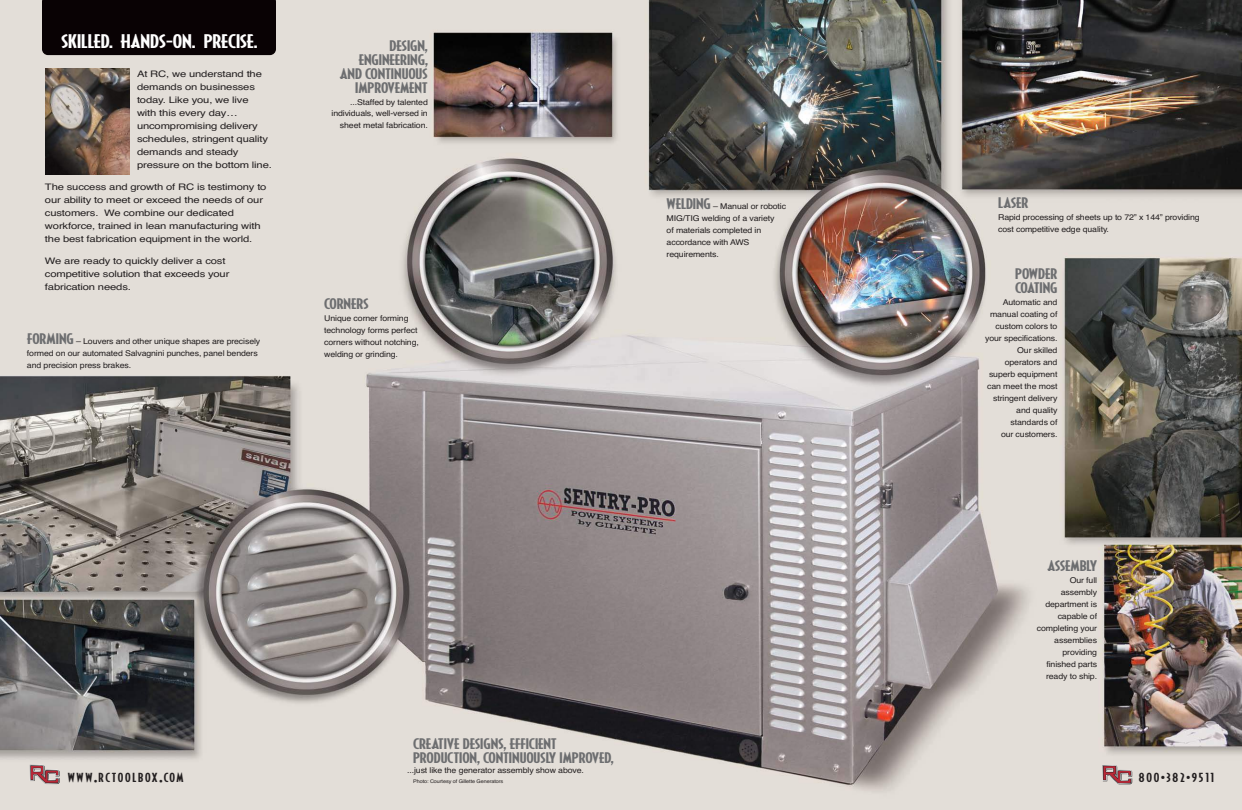
<style>
.page{position:relative;width:1242px;height:810px;background:#fff}
.page>*{position:absolute;margin:0;border:0;box-sizing:border-box;transform-origin:0 0}
.t1{font:18px "Decotura ICG";letter-spacing:-.01em;color:#fff;scale:1.35 1}
.t2{font:14px/14px "Decotura ICG";letter-spacing:-.01em;color:#6d6e70;scale:1.35 1}
.t3{font:12px "Decotura ICG";letter-spacing:.125em;color:#231f20;scale:1.2 1}
.t4{font:9px/13px "Helvetica";letter-spacing:-.015em;color:#231f20;scale:1.25 1}
.t5{font:8px/12px "Helvetica";letter-spacing:-.015em;color:#231f20;scale:1.1 1}
.t6{font:5px "Helvetica";letter-spacing:-.015em;color:#231f20;scale:1.1 1}
.s1{font-family:"Decotura ICG";font-size:14px;color:#6d6e70}
</style>
<div class="page">
<img style="left:0;top:0;width:1242px;height:810px">
<svg style="left:30px;top:765px;width:30px;height:19px"></svg>
<img style="left:45px;top:68px;width:84px;height:106px">
<div style="left:42px;top:0;width:234px;height:55px;background:#090204"></div>
<svg style="left:1102px;top:765px;width:30px;height:19px"></svg>
<h1 class="t1" style="left:61px;top:32px;width:147px">SKILLED. HANDS-ON. PRECISE.</h1>
<p class="t4" style="left:137px;top:68px;width:109px">At RC, we understand the demands on businesses today. Like you, we live<br>with this every day… uncompromising delivery schedules, stringent quality demands and steady pressure on the bottom line.</p>
<p class="t4" style="left:45px;top:181px;width:179px">The success and growth of RC is testimony to our ability to meet or exceed the needs of our customers. We combine our dedicated workforce, trained in lean manufacturing with the best fabrication equipment in the world.</p>
<p class="t4" style="left:45px;top:255px;width:149px">We are ready to quickly deliver a cost competitive solution that exceeds your fabrication needs.</p>
<p class="t5" style="left:27px;top:336px;width:214px"><span class="s1">FORMING</span> – Louvers and other unique shapes are precisely formed on our automated Salvagnini punches, panel benders and precision press brakes.</p>
<h2 class="t2" style="left:340px;top:40px;width:67px;text-align:right">DESIGN,<br>ENGINEERING,<br>AND CONTINUOUS<br>IMPROVEMENT</h2>
<p class="t5" style="left:332px;top:97px;width:89px;line-height:11.5px;text-align:right">...Staffed by talented individuals, well-versed in sheet metal fabrication.</p>
<h2 class="t2" style="left:324px;top:297px;width:34px">CORNERS</h2>
<p class="t5" style="left:324px;top:313px;width:88px">Unique corner forming technology forms perfect corners without notching, welding or grinding.</p>
<p class="t5" style="left:667px;top:201px;width:110px"><span class="s1">WELDING</span> – Manual or robotic<br>MIG/TIG welding of a variety<br>of materials completed in accordance with AWS requirements.</p>
<h2 class="t2" style="left:998px;top:196px;width:24px">LASER</h2>
<p class="t5" style="left:998px;top:212px;width:185px">Rapid processing of sheets up to 72” x 144” providing cost competitive edge quality.</p>
<h2 class="t2" style="left:1015px;top:267px;width:33px">POWDER<br>COATING</h2>
<p class="t5" style="left:985px;top:297px;width:67px;text-align:right">Automatic and manual coating of custom colors to your specifications.<br>Our skilled operators and superb equipment can meet the most stringent delivery and quality standards of<br>our customers.</p>
<h2 class="t2" style="left:1047px;top:559px;width:38px">ASSEMBLY</h2>
<p class="t5" style="left:1037px;top:575px;width:56px;text-align:right">Our full assembly department is capable of completing your assemblies providing finished parts ready to ship.</p>
<h2 class="t2" style="left:413px;top:737px;width:150px">CREATIVE DESIGNS, EFFICIENT<br>PRODUCTION, CONTINUOUSLY IMPROVED,</h2>
<p class="t5" style="left:407px;top:765px;width:162px">...just like the generator assembly show above.</p>
<p class="t6" style="left:413px;top:779px;width:83px">Photo: Courtesy of Gillette Generators</p>
<h3 class="t3" style="left:68px;top:771px;width:98px">WWW<sub>•</sub>RCTOOLBOX<sub>•</sub>COM</h3>
<h3 class="t3" style="left:1139px;top:771px;width:64px">800•382•9511</h3>
</div>
